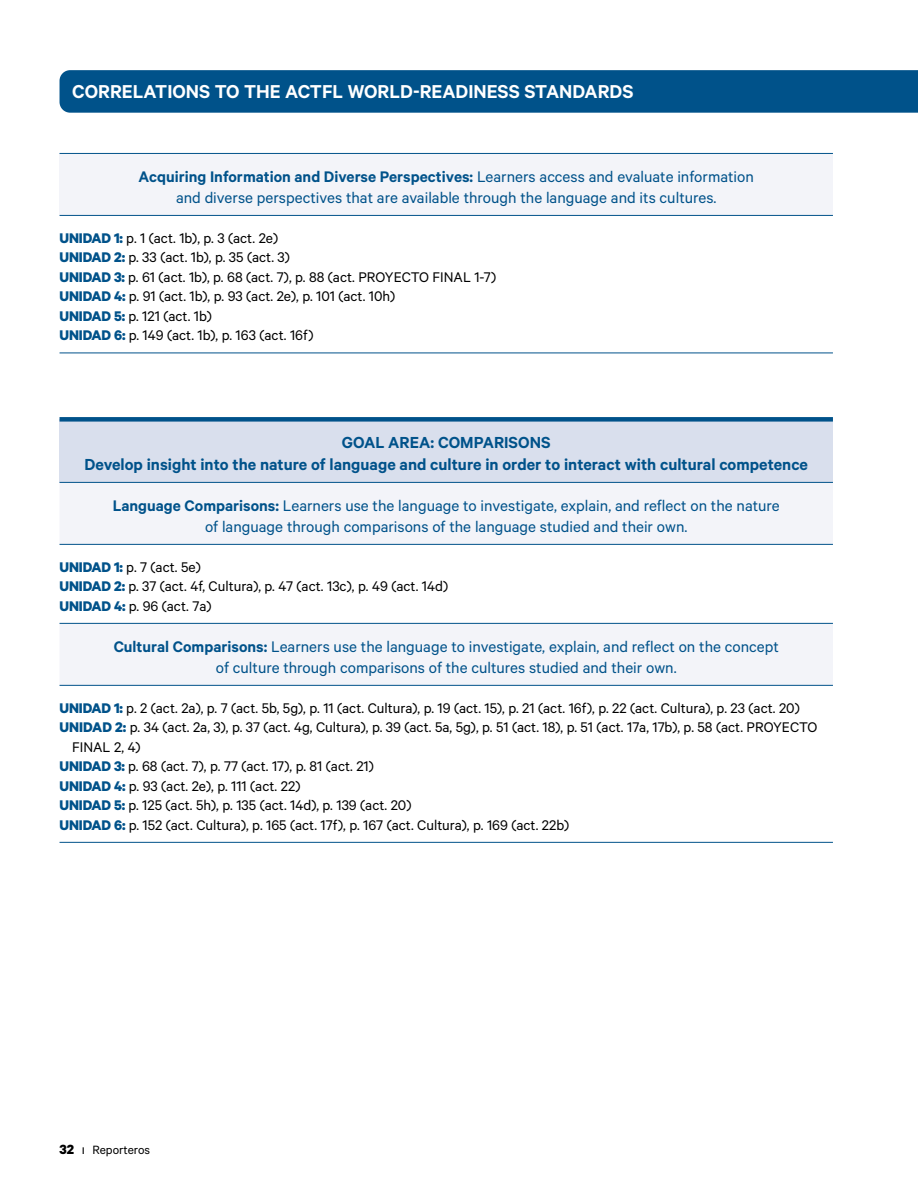
<style>
.page{position:relative;width:918px;height:1188px;background:#fff}
.page>*{position:absolute;margin:0;border:0;box-sizing:border-box;transform-origin:0 0}
.t1{font:600 21px "Calibre";color:#fff}
._000_tablas_cabecera_rango1{font:600 18px "Calibre";color:#00528a}
._000_tablas_cabecera_rango2{font:17.25px/21px "Calibre";color:#00528a;text-align:center}
._000_tablas_texto{font:15.75px/19.5px "Calibre";color:#000}
.t2{font:13.5px "Calibre";color:#000}
.s1{font-weight:600}
.s2{font-weight:700;color:#00528a}
.s3{font-weight:700;font-size:15px}
.s4{font-size:15px}
</style>
<div class="page">
<div style="left:60px;top:70px;width:858px;height:43px;background:#00528a"></div>
<div style="left:60px;top:419px;width:773px;height:63px;background:#d9dfed"></div>
<svg style="left:60px;top:483px;width:773px;height:202px;fill:#f3f4f9"></svg>
<hr style="left:60px;top:482px;width:773px;height:1px;background:#00528a">
<hr style="left:60px;top:842px;width:773px;height:1px;background:#00528a">
<div style="left:60px;top:417px;width:773px;height:5px;background:#00528a"></div>
<hr style="left:60px;top:544px;width:773px;height:1px;background:#00528a">
<hr style="left:60px;top:623px;width:773px;height:1px;background:#00528a">
<hr style="left:60px;top:685px;width:773px;height:1px;background:#00528a">
<div style="left:60px;top:153px;width:773px;height:62px;background:#f3f4f9"></div>
<hr style="left:60px;top:353px;width:773px;height:1px;background:#00528a">
<hr style="left:60px;top:153px;width:773px;height:1px;background:#00528a">
<hr style="left:60px;top:215px;width:773px;height:1px;background:#00528a">
<p class="t1" style="left:72px;top:79px;width:563px">CORRELATIONS TO THE ACTFL WORLD-READINESS STANDARDS</p>
<p class="_000_tablas_cabecera_rango2" style="left:139px;top:165px;width:617px"><span class="s1">Acquiring Information and Diverse Perspectives:</span> Learners access and evaluate information and diverse perspectives that are available through the language and its cultures.</p>
<p class="_000_tablas_texto" style="left:60px;top:227px;width:220px"><span class="s2">UNIDAD 1:</span> p. 1 (act. 1b), p. 3 (act. 2e)</p>
<p class="_000_tablas_texto" style="left:60px;top:247px;width:232px"><span class="s2">UNIDAD 2:</span> p. 33 (act. 1b), p. 35 (act. 3)</p>
<p class="_000_tablas_texto" style="left:60px;top:266px;width:438px"><span class="s2">UNIDAD 3:</span> p. 61 (act. 1b), p. 68 (act. 7), p. 88 (act. PROYECTO FINAL 1-7)</p>
<p class="_000_tablas_texto" style="left:60px;top:286px;width:337px"><span class="s2">UNIDAD 4:</span> p. 91 (act. 1b), p. 93 (act. 2e), p. 101 (act. 10h)</p>
<p class="_000_tablas_texto" style="left:60px;top:305px;width:154px"><span class="s2">UNIDAD 5:</span> p. 121 (act. 1b)</p>
<p class="_000_tablas_texto" style="left:60px;top:325px;width:256px"><span class="s2">UNIDAD 6:</span> p. 149 (act. 1b), p. 163 (act. 16f)</p>
<p class="_000_tablas_cabecera_rango1" style="left:342px;top:432px;width:210px">GOAL AREA: COMPARISONS</p>
<p class="_000_tablas_cabecera_rango1" style="left:84px;top:453px;width:725px">Develop insight into the nature of language and culture in order to interact with cultural competence</p>
<p class="_000_tablas_cabecera_rango2" style="left:113px;top:494px;width:669px"><span class="s1">Language Comparisons:</span> Learners use the language to investigate, explain, and reflect on the nature of language through comparisons of the language studied and their own.</p>
<p class="_000_tablas_texto" style="left:60px;top:556px;width:143px"><span class="s2">UNIDAD 1:</span> p. 7 (act. 5e)</p>
<p class="_000_tablas_texto" style="left:60px;top:576px;width:390px"><span class="s2">UNIDAD 2:</span> p. 37 (act. 4f, Cultura), p. 47 (act. 13c), p. 49 (act. 14d)</p>
<p class="_000_tablas_texto" style="left:60px;top:595px;width:153px"><span class="s2">UNIDAD 4:</span> p. 96 (act. 7a)</p>
<p class="_000_tablas_cabecera_rango2" style="left:114px;top:635px;width:667px"><span class="s1">Cultural Comparisons:</span> Learners use the language to investigate, explain, and reflect on the concept of culture through comparisons of the cultures studied and their own.</p>
<p class="_000_tablas_texto" style="left:60px;top:697px;width:742px"><span class="s2">UNIDAD 1:</span> p. 2 (act. 2a), p. 7 (act. 5b, 5g), p. 11 (act. Cultura), p. 19 (act. 15), p. 21 (act. 16f), p. 22 (act. Cultura), p. 23 (act. 20)</p>
<p class="_000_tablas_texto" style="left:72px;top:717px;width:747px;text-indent:-13px"><span class="s2">UNIDAD 2:</span> p. 34 (act. 2a, 3), p. 37 (act. 4g, Cultura), p. 39 (act. 5a, 5g), p. 51 (act. 18), p. 51 (act. 17a, 17b), p. 58 (act. PROYECTO<br>FINAL 2, 4)</p>
<p class="_000_tablas_texto" style="left:60px;top:756px;width:316px"><span class="s2">UNIDAD 3:</span> p. 68 (act. 7), p. 77 (act. 17), p. 81 (act. 21)</p>
<p class="_000_tablas_texto" style="left:60px;top:775px;width:242px"><span class="s2">UNIDAD 4:</span> p. 93 (act. 2e), p. 111 (act. 22)</p>
<p class="_000_tablas_texto" style="left:60px;top:795px;width:353px"><span class="s2">UNIDAD 5:</span> p. 125 (act. 5h), p. 135 (act. 14d), p. 139 (act. 20)</p>
<p class="_000_tablas_texto" style="left:60px;top:814px;width:511px"><span class="s2">UNIDAD 6:</span> p. 152 (act. Cultura), p. 165 (act. 17f), p. 167 (act. Cultura), p. 169 (act. 22b)</p>
<p class="t2" style="left:60px;top:1141px;width:92px"><span class="s3">32</span> <span class="s4">ı</span> Reporteros</p>
</div>
